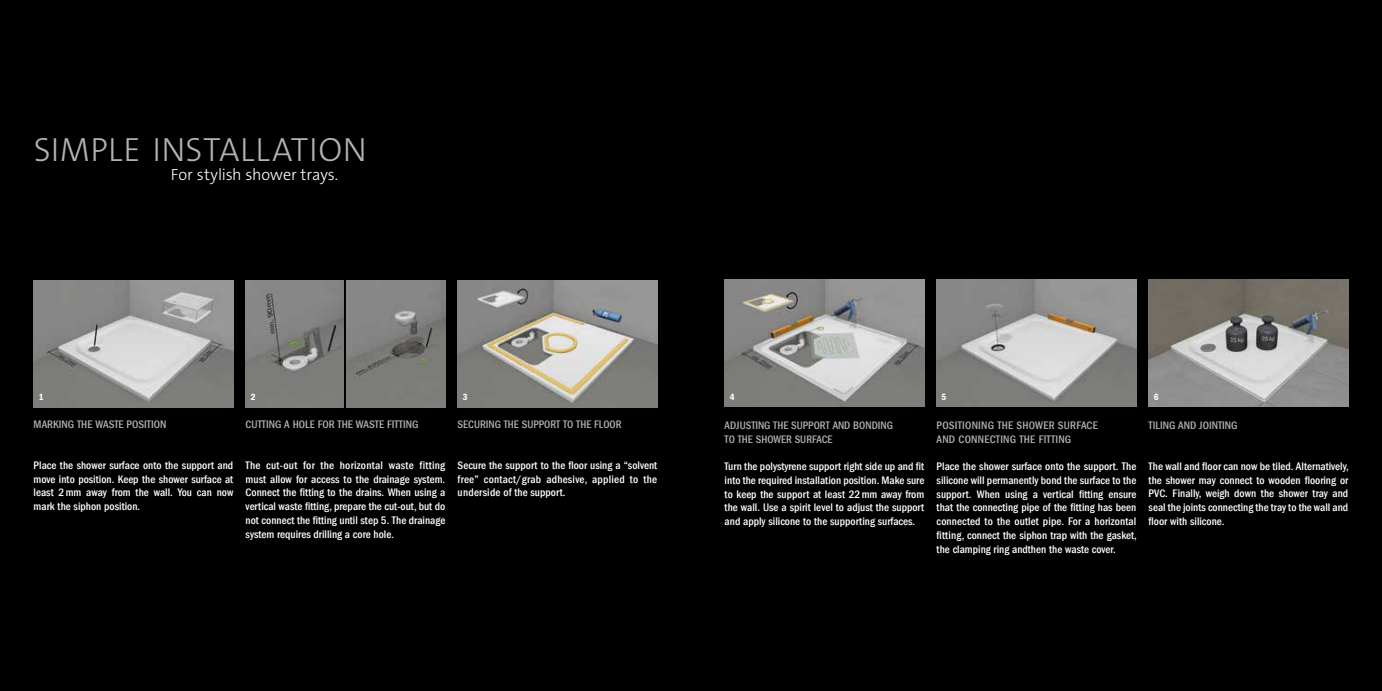
<style>
.page{position:relative;width:1382px;height:691px;background:#000}
.page>*{position:absolute;margin:0;border:0;box-sizing:border-box;transform-origin:0 0}
.t1{font:33.75px "The Sans LP3 Lig";letter-spacing:.015em;color:#b1b2b3}
.t2{font:16.25px "The Sans LP3 Lig";letter-spacing:-.005em;color:#fff}
.t3{font:500 condensed 11.25px/13.8px "Franklin Gothic LT Com";color:#fff;text-align:justify}
.t4{font:500 condensed 11.25px/13.8px "Franklin Gothic LT Com";color:#b1b2b3}
.t5{font:500 condensed 11.25px/13.8px "Franklin Gothic LT Com";letter-spacing:.02em;color:#b1b2b3}
.t6{font:9.38px "Franklin Gothic LT Com Dm Cn";color:#fff}
</style>
<div class="page">
<img style="left:458px;top:281px;width:199px;height:126px">
<img style="left:725px;top:280px;width:199px;height:126px">
<img style="left:937px;top:280px;width:199px;height:126px">
<img style="left:1149px;top:280px;width:199px;height:126px">
<img style="left:246px;top:281px;width:98px;height:126px">
<img style="left:34px;top:281px;width:199px;height:126px">
<img style="left:347px;top:281px;width:98px;height:126px">
<h1 class="t1" style="left:34px;top:128px;width:335px">SIMPLE INSTALLATION</h1>
<h2 class="t2" style="left:171px;top:164px;width:169px">For stylish shower trays.</h2>
<p class="t6" style="left:39px;top:392px;width:6px">1</p>
<p class="t6" style="left:251px;top:392px;width:6px">2</p>
<p class="t6" style="left:463px;top:392px;width:6px">3</p>
<p class="t6" style="left:730px;top:391px;width:6px">4</p>
<p class="t6" style="left:941px;top:391px;width:6px">5</p>
<p class="t6" style="left:1154px;top:391px;width:6px">6</p>
<p class="t4" style="left:458px;top:417px;width:166px">SECURING THE SUPPORT TO THE FLOOR</p>
<p class="t3" style="left:458px;top:458px;width:201px">Secure the support to the floor using a “solvent free” contact/grab adhesive, applied to the underside of the support.</p>
<p class="t4" style="left:34px;top:417px;width:134px">MARKING THE WASTE POSITION</p>
<p class="t3" style="left:34px;top:458px;width:201px">Place the shower surface onto the support and move into position. Keep the shower surface at least 2mm away from the wall. You can now mark the siphon position.</p>
<p class="t4" style="left:246px;top:417px;width:174px">CUTTING A HOLE FOR THE WASTE FITTING</p>
<p class="t3" style="left:246px;top:458px;width:201px">The cut-out for the horizontal waste fitting must allow for access to the drainage system.<br>Connect the fitting to the drains. When using a vertical waste fitting, prepare the cut-out, but do not connect the fitting until step 5. The drainage system requires drilling a core hole.</p>
<p class="t4" style="left:1149px;top:418px;width:91px">TILING AND JOINTING</p>
<p class="t3" style="left:1149px;top:459px;width:202px">The wall and floor can now be tiled. Alternatively, the shower may connect to wooden flooring or PVC. Finally, weigh down the shower tray and seal the joints connecting the tray to the wall and floor with silicone.</p>
<p class="t5" style="left:937px;top:418px;width:163px">POSITIONING THE SHOWER SURFACE<br>AND CONNECTING THE FITTING</p>
<p class="t3" style="left:937px;top:459px;width:202px">Place the shower surface onto the support. The silicone will permanently bond the surface to the support. When using a vertical fitting ensure that the connecting pipe of the fitting has been connected to the outlet pipe. For a horizontal fitting, connect the siphon trap with the gasket, the clamping ring andthen the waste cover.</p>
<p class="t4" style="left:725px;top:418px;width:170px">ADJUSTING THE SUPPORT AND BONDING<br>TO THE SHOWER SURFACE</p>
<p class="t3" style="left:725px;top:459px;width:201px">Turn the polystyrene support right side up and fit into the required installation position. Make sure to keep the support at least 22mm away from the wall. Use a spirit level to adjust the support and apply silicone to the supporting surfaces.</p>
</div>
